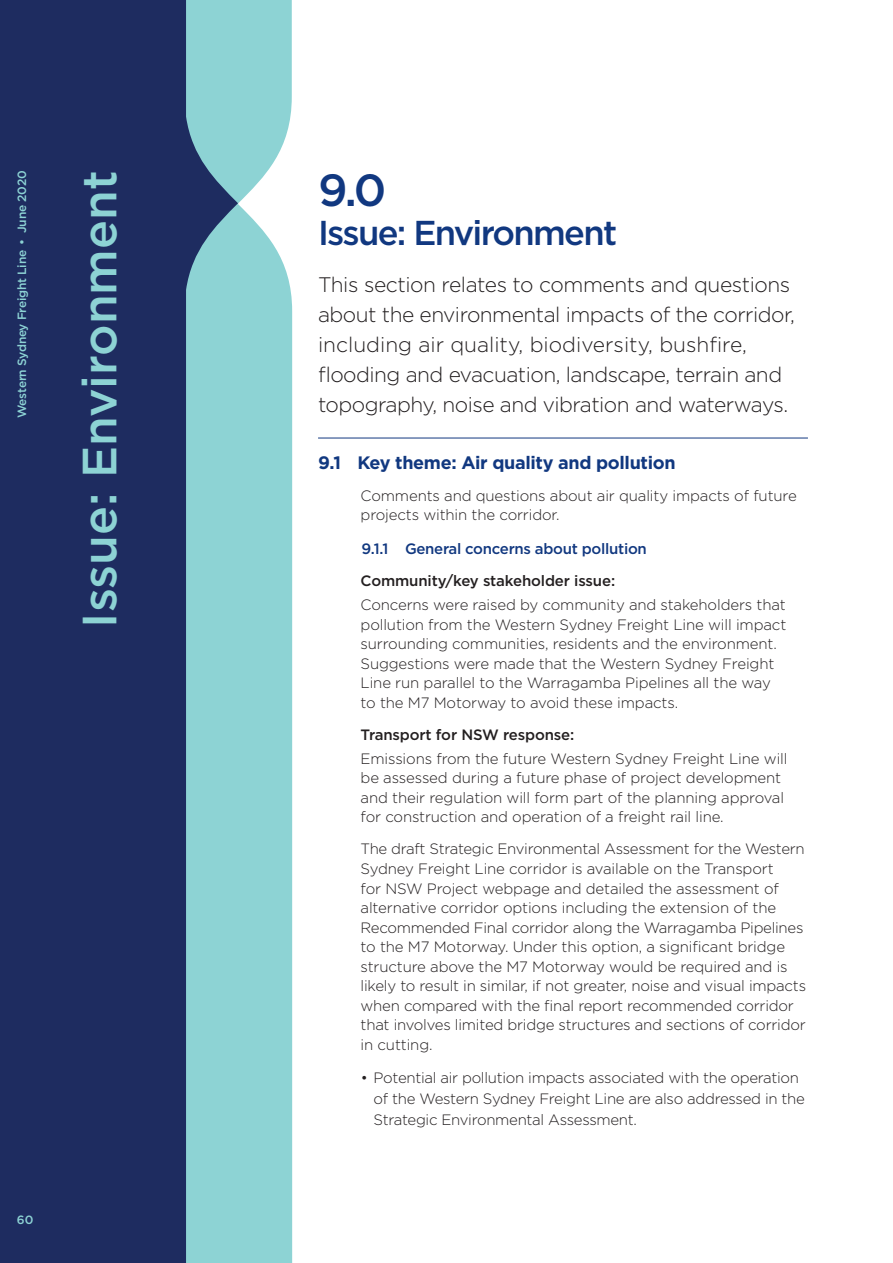
<style>
.page{position:relative;width:893px;height:1263px;background:#fff}
.page>*{position:absolute;margin:0;border:0;box-sizing:border-box;transform-origin:0 0}
.t1{font:500 48px "Gotham";color:#8dd3d4}
.TfNSW_Heading_1{font:500 45px "Gotham";color:#113880}
.TfNSW_Heading_1-2{font:500 34.5px "Gotham";letter-spacing:-.05em;color:#113880}
.TfNSW_Intro_paragrap{font:300 21px/30px "Gotham";letter-spacing:-.025em;color:#231f20}
.TfNSW_Heading_2{font:700 18px "Gotham";letter-spacing:-.02em;color:#113880}
.TfNSW_List_-_Body_Te{font:300 15px/19.5px "Gotham";letter-spacing:-.01em;color:#231f20}
.TfNSW_Heading_4{font:500 15px "Gotham";letter-spacing:-.01em;color:#231f20}
.TfNSW_Heading_3{font:500 15px "Gotham";letter-spacing:-.02em;color:#113880}
.t2{font:500 12px "Gotham";letter-spacing:-.02em;color:#8dd3d4}
</style>
<div class="page">
<div style="left:238px;top:0;width:54px;height:1263px;background:#8dd3d4"></div>
<svg style="left:0;top:0;width:238px;height:1263px;background:#354e78"></svg>
<hr style="left:318px;top:438px;width:490px;height:1px;background:#113880">
<p class="t2" style="left:14px;top:418px;width:249px;rotate:-90deg">Western Sydney Freight Line • June 2020</p>
<h1 class="t1" style="left:68px;top:628px;width:458px;rotate:-90deg">Issue: Environment</h1>
<h1 class="TfNSW_Heading_1" style="left:318px;top:161px;width:70px">9.0</h1>
<h1 class="TfNSW_Heading_1-2" style="left:318px;top:210px;width:301px">Issue: Environment</h1>
<p class="TfNSW_Intro_paragrap" style="left:318px;top:269px;width:478px">This section relates to comments and questions about the environmental impacts of the corridor, including air quality, biodiversity, bushfire, flooding and evacuation, landscape, terrain and topography, noise and vibration and waterways.</p>
<h2 class="TfNSW_Heading_2" style="left:318px;top:450px;width:359px">9.1 Key theme: Air quality and pollution</h2>
<p class="TfNSW_List_-_Body_Te" style="left:361px;top:485px;width:438px">Comments and questions about air quality impacts of future projects within the corridor.</p>
<h3 class="TfNSW_Heading_3" style="left:362px;top:539px;width:287px">9.1.1 General concerns about pollution</h3>
<h4 class="TfNSW_Heading_4" style="left:361px;top:571px;width:256px">Community/key stakeholder issue:</h4>
<p class="TfNSW_List_-_Body_Te" style="left:361px;top:595px;width:427px">Concerns were raised by community and stakeholders that pollution from the Western Sydney Freight Line will impact surrounding communities, residents and the environment.<br>Suggestions were made that the Western Sydney Freight Line run parallel to the Warragamba Pipelines all the way to the M7 Motorway to avoid these impacts.</p>
<h4 class="TfNSW_Heading_4" style="left:361px;top:725px;width:215px">Transport for NSW response:</h4>
<p class="TfNSW_List_-_Body_Te" style="left:361px;top:748px;width:428px">Emissions from the future Western Sydney Freight Line will be assessed during a future phase of project development and their regulation will form part of the planning approval for construction and operation of a freight rail line.</p>
<p class="TfNSW_List_-_Body_Te" style="left:361px;top:839px;width:447px">The draft Strategic Environmental Assessment for the Western Sydney Freight Line corridor is available on the Transport<br>for NSW Project webpage and detailed the assessment of alternative corridor options including the extension of the Recommended Final corridor along the Warragamba Pipelines to the M7 Motorway. Under this option, a significant bridge structure above the M7 Motorway would be required and is likely to result in similar, if not greater, noise and visual impacts when compared with the final report recommended corridor that involves limited bridge structures and sections of corridor in cutting.</p>
<p class="TfNSW_List_-_Body_Te" style="left:374px;top:1067px;width:433px;line-height:21px;text-indent:-13px">• Potential air pollution impacts associated with the operation of the Western Sydney Freight Line are also addressed in the<br>Strategic Environmental Assessment.</p>
<p class="t2" style="left:17px;top:1212px;width:18px">60</p>
</div>
